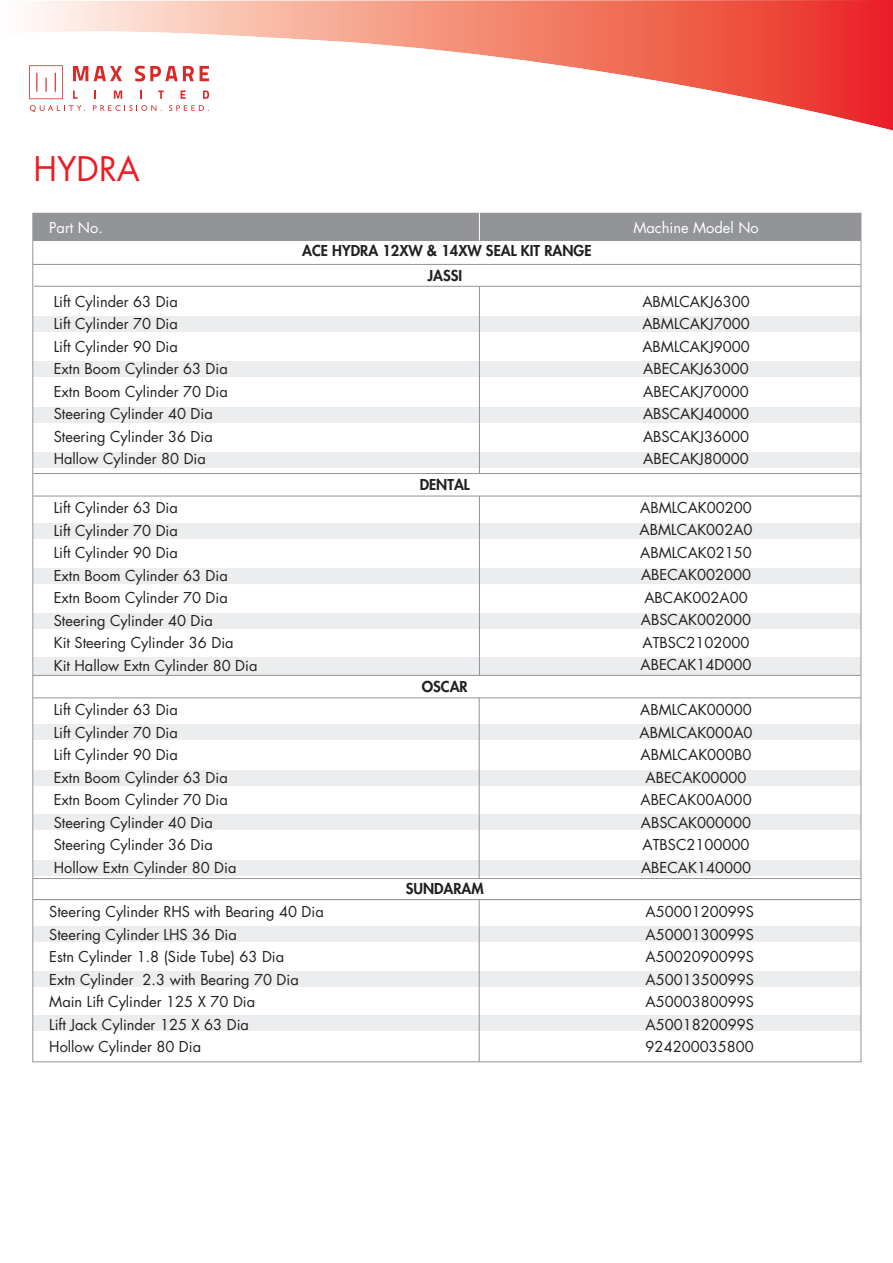
<style>
.page{position:relative;width:893px;height:1263px;background:#fff}
.page>*{position:absolute;margin:0;border:0;box-sizing:border-box;transform-origin:0 0}
.t1{font:33px "Futura LT";color:#ed1c24}
.t2{font:14.55px/22.5px "Futura LT";color:#221f1f}
.t3{font:800 14.55px "Futura LT";color:#221f1f}
.t4{font:14.55px "Futura LT";color:#fff}
</style>
<div class="page">
<div style="left:33px;top:213px;width:828px;height:28px;background:#929497"></div>
<img style="left:29px;top:0;width:864px;height:131px">
<hr style="left:34px;top:286px;width:827px;height:1px;background:#929497">
<div style="left:33px;top:316px;width:828px;height:16px;background:#ecedee"></div>
<div style="left:33px;top:361px;width:828px;height:16px;background:#ecedee"></div>
<div style="left:33px;top:407px;width:828px;height:16px;background:#ecedee"></div>
<div style="left:33px;top:452px;width:828px;height:16px;background:#ecedee"></div>
<div style="left:33px;top:523px;width:828px;height:16px;background:#ecedee"></div>
<div style="left:33px;top:568px;width:828px;height:16px;background:#ecedee"></div>
<div style="left:33px;top:613px;width:828px;height:16px;background:#ecedee"></div>
<div style="left:33px;top:659px;width:828px;height:16px;background:#ecedee"></div>
<div style="left:33px;top:657px;width:828px;height:16px;background:#ecedee"></div>
<div style="left:33px;top:724px;width:828px;height:16px;background:#ecedee"></div>
<div style="left:33px;top:770px;width:828px;height:16px;background:#ecedee"></div>
<div style="left:33px;top:814px;width:828px;height:16px;background:#ecedee"></div>
<div style="left:33px;top:971px;width:828px;height:16px;background:#ecedee"></div>
<div style="left:33px;top:1015px;width:828px;height:16px;background:#ecedee"></div>
<div style="left:33px;top:860px;width:828px;height:16px;background:#ecedee"></div>
<div style="left:33px;top:926px;width:828px;height:16px;background:#ecedee"></div>
<hr style="left:479px;top:287px;width:1px;height:186px;background:#929497">
<hr style="left:479px;top:496px;width:1px;height:179px;background:#929497">
<hr style="left:479px;top:698px;width:1px;height:180px;background:#929497">
<hr style="left:479px;top:899px;width:1px;height:163px;background:#929497">
<svg style="left:479px;top:213px;width:1px;height:28px"></svg>
<hr style="left:33px;top:495px;width:828px;height:1px;background:#929497">
<hr style="left:33px;top:473px;width:828px;height:1px;background:#929497">
<hr style="left:33px;top:264px;width:828px;height:1px;background:#929497">
<hr style="left:33px;top:697px;width:828px;height:1px;background:#929497">
<hr style="left:33px;top:675px;width:828px;height:1px;background:#929497">
<hr style="left:33px;top:899px;width:828px;height:1px;background:#929497">
<hr style="left:33px;top:878px;width:828px;height:1px;background:#929497">
<h1 class="t1" style="left:34px;top:153px;width:108px">HYDRA</h1>
<p class="t4" style="left:49px;top:221px;width:55px">Part No.</p>
<p class="t2" style="left:54px;top:291px;width:176px">Lift Cylinder 63 Dia<br>Lift Cylinder 70 Dia<br>Lift Cylinder 90 Dia<br>Extn Boom Cylinder 63 Dia<br>Extn Boom Cylinder 70 Dia<br>Steering Cylinder 40 Dia<br>Steering Cylinder 36 Dia<br>Hallow Cylinder 80 Dia</p>
<p class="t2" style="left:54px;top:498px;width:205px">Lift Cylinder 63 Dia<br>Lift Cylinder 70 Dia<br>Lift Cylinder 90 Dia<br>Extn Boom Cylinder 63 Dia<br>Extn Boom Cylinder 70 Dia<br>Steering Cylinder 40 Dia<br>Kit Steering Cylinder 36 Dia<br>Kit Hallow Extn Cylinder 80 Dia</p>
<p class="t2" style="left:54px;top:700px;width:184px">Lift Cylinder 63 Dia<br>Lift Cylinder 70 Dia<br>Lift Cylinder 90 Dia<br>Extn Boom Cylinder 63 Dia<br>Extn Boom Cylinder 70 Dia<br>Steering Cylinder 40 Dia<br>Steering Cylinder 36 Dia<br>Hollow Extn Cylinder 80 Dia</p>
<p class="t3" style="left:302px;top:244px;width:291px">ACE HYDRA 12XW &amp; 14XW SEAL KIT RANGE</p>
<p class="t3" style="left:427px;top:269px;width:36px">JASSI</p>
<p class="t3" style="left:420px;top:478px;width:52px">DENTAL</p>
<p class="t3" style="left:422px;top:679px;width:47px">OSCAR</p>
<p class="t3" style="left:406px;top:881px;width:80px">SUNDARAM</p>
<p class="t2" style="left:49px;top:902px;width:276px">Steering Cylinder RHS with Bearing 40 Dia<br>Steering Cylinder LHS 36 Dia<br>Estn Cylinder 1.8 (Side Tube) 63 Dia<br>Extn Cylinder 2.3 with Bearing 70 Dia<br>Main Lift Cylinder 125 X 70 Dia<br>Lift Jack Cylinder 125 X 63 Dia<br>Hollow Cylinder 80 Dia</p>
<p class="t4" style="left:633px;top:221px;width:127px">Machine Model No</p>
<p class="t2" style="left:642px;top:291px;width:109px;text-align:justify">ABMLCAKJ6300<br>ABMLCAKJ7000<br>ABMLCAKJ9000<br>ABECAKJ63000<br>ABECAKJ70000<br>ABSCAKJ40000<br>ABSCAKJ36000<br>ABECAKJ80000</p>
<p class="t2" style="left:640px;top:497px;width:114px;text-align:center">ABMLCAK00200<br>ABMLCAK002A0<br>ABMLCAK02150<br>ABECAK002000<br>ABCAK002A00<br>ABSCAK002000<br>ATBSC2102000<br>ABECAK14D000</p>
<p class="t2" style="left:640px;top:700px;width:114px;text-align:center">ABMLCAK00000<br>ABMLCAK000A0<br>ABMLCAK000B0<br>ABECAK00000<br>ABECAK00A000<br>ABSCAK000000<br>ATBSC2100000<br>ABECAK140000</p>
<p class="t2" style="left:646px;top:902px;width:110px;text-align:justify">A5000120099S A5000130099S A5002090099S A5001350099S A5000380099S A5001820099S 924200035800</p>
</div>
